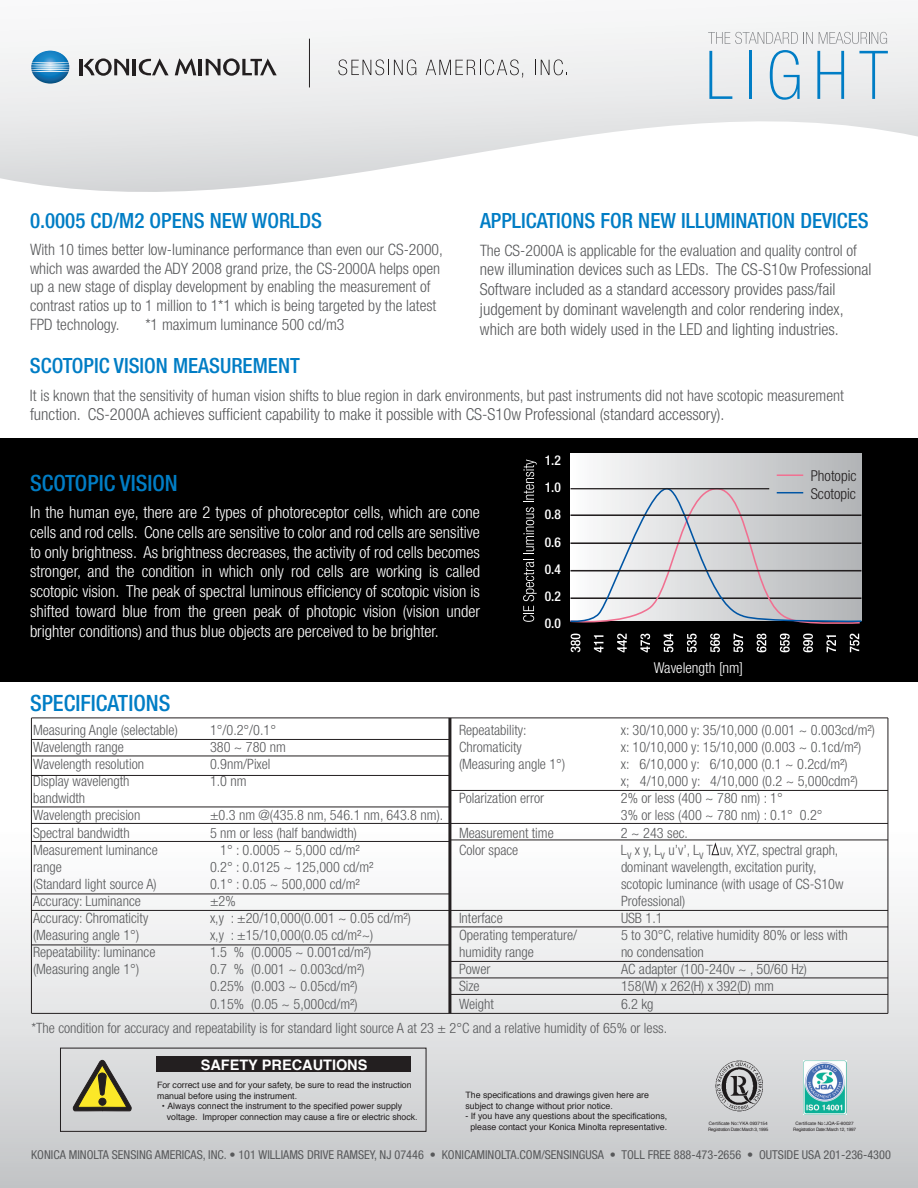
<style>
.page{position:relative;width:918px;height:1188px;background:#fff}
.page>*{position:absolute;margin:0;border:0;box-sizing:border-box;transform-origin:0 0}
.t1{font:500 condensed 22.5px "Helvetica Neue";color:#007dc5}
.t2{font:500 condensed 21px "Helvetica Neue";color:#007dc5}
.t3{font:300 condensed 16.5px/19.8px "Helvetica Neue";color:#fff;text-align:justify}
.t4{font:300 condensed 16.5px/19.8px "Helvetica Neue";color:#58595b}
.t5{font:300 condensed 15.75px/18.9px "Helvetica Neue";color:#58595b}
.t6{font:300 condensed 15px/18px "Helvetica Neue";color:#231f20}
.t7{font:300 condensed 15px "Helvetica Neue";color:#fff}
.t8{font:700 14.55px "Helvetica";color:#fff}
.t9{font:300 condensed 14.25px/17.1px "Helvetica Neue";color:#58595b}
.t10{font:500 condensed 13.5px/27.3px "Helvetica Neue";color:#fff;text-align:justify}
.t11{font:condensed 12.3px "Helvetica Neue";color:#58595b}
.t12{font:8.85px/10.5px "Helvetica";color:#231f20}
.t13{font:4.65px/6px "Helvetica";letter-spacing:-.05em;color:#231f20}
.s1{font-family:"Hira Kaku Pro W6"}
</style>
<div class="page">
<div style="left:0;top:683px;width:918px;height:505px;background:linear-gradient(to bottom,#fff,#cbcdcf)"></div>
<div style="left:0;top:439px;width:918px;height:243px;background:#000"></div>
<div style="left:571px;top:454px;width:290px;height:167px;background:linear-gradient(to right,#fcfcfd,#b2b4b7)"></div>
<svg style="left:523px;top:460px;width:14px;height:162px"></svg>
<hr style="left:777px;top:474px;width:26px;height:2px;background:#f17091">
<svg style="left:570px;top:487px;width:292px;height:165px"></svg>
<hr style="left:31px;top:739px;width:419px;height:1px;background:#231f20">
<hr style="left:32px;top:718px;width:856px;height:1px;background:#231f20">
<hr style="left:32px;top:1013px;width:856px;height:1px;background:#231f20">
<hr style="left:888px;top:718px;width:1px;height:295px;background:#231f20">
<hr style="left:448px;top:718px;width:3px;height:295px;background:#231f20">
<hr style="left:31px;top:718px;width:1px;height:295px;background:#231f20">
<hr style="left:31px;top:756px;width:419px;height:1px;background:#231f20">
<hr style="left:31px;top:775px;width:419px;height:1px;background:#231f20">
<hr style="left:31px;top:807px;width:419px;height:1px;background:#231f20">
<hr style="left:31px;top:841px;width:419px;height:1px;background:#231f20">
<hr style="left:31px;top:823px;width:419px;height:1px;background:#231f20">
<hr style="left:31px;top:894px;width:419px;height:1px;background:#231f20">
<hr style="left:31px;top:910px;width:419px;height:1px;background:#231f20">
<hr style="left:31px;top:945px;width:419px;height:1px;background:#231f20">
<hr style="left:450px;top:790px;width:438px;height:1px;background:#231f20">
<hr style="left:450px;top:823px;width:438px;height:1px;background:#231f20">
<hr style="left:450px;top:840px;width:438px;height:1px;background:#231f20">
<hr style="left:450px;top:927px;width:438px;height:1px;background:#231f20">
<hr style="left:450px;top:961px;width:438px;height:1px;background:#231f20">
<hr style="left:450px;top:978px;width:438px;height:1px;background:#231f20">
<hr style="left:450px;top:910px;width:438px;height:1px;background:#231f20">
<hr style="left:450px;top:994px;width:438px;height:1px;background:#231f20">
<svg style="left:712px;top:843px;width:7px;height:12px"></svg>
<div style="left:60px;top:1048px;width:366px;height:84px;border:1px solid #231f20"></div>
<svg style="left:73px;top:1060px;width:59px;height:51px"></svg>
<div style="left:99px;top:1098px;width:7px;height:7px;background:#231f20;border-radius:50%"></div>
<div style="left:99px;top:1098px;width:7px;height:7px;border:1px solid #231f20;border-radius:50%"></div>
<div style="left:157px;top:1056px;width:254px;height:16px;background:#231f20"></div>
<img style="left:709px;top:1058px;width:59px;height:56px">
<img style="left:803px;top:1060px;width:43px;height:55px">
<svg style="left:0;top:18px;width:918px;height:174px"></svg>
<img style="left:31px;top:51px;width:38px;height:33px">
<hr style="left:79px;top:59px;width:3px;height:16px;background:#231f20">
<hr style="left:133px;top:59px;width:3px;height:16px;background:#231f20">
<hr style="left:199px;top:59px;width:3px;height:16px;background:#231f20">
<svg style="left:139px;top:58px;width:30px;height:17px"></svg>
<svg style="left:84px;top:58px;width:45px;height:18px"></svg>
<svg style="left:206px;top:58px;width:71px;height:18px"></svg>
<svg style="left:175px;top:58px;width:21px;height:17px"></svg>
<svg style="left:338px;top:59px;width:78px;height:16px"></svg>
<svg style="left:426px;top:59px;width:97px;height:19px"></svg>
<svg style="left:535px;top:59px;width:32px;height:16px"></svg>
<hr style="left:309px;top:39px;width:1px;height:48px;background:#231f20">
<svg style="left:708px;top:32px;width:90px;height:12px"></svg>
<svg style="left:804px;top:32px;width:9px;height:12px"></svg>
<svg style="left:819px;top:32px;width:68px;height:12px"></svg>
<svg style="left:709px;top:51px;width:23px;height:48px"></svg>
<hr style="left:749px;top:51px;width:3px;height:48px;background:#007dc5">
<svg style="left:770px;top:50px;width:30px;height:50px"></svg>
<svg style="left:817px;top:51px;width:27px;height:48px"></svg>
<svg style="left:859px;top:51px;width:29px;height:48px"></svg>
<p class="t2" style="left:30px;top:208px;width:294px">0.0005 CD/M2 OPENS NEW WORLDS</p>
<p class="t5" style="left:30px;top:239px;width:414px">With 10 times better low-luminance performance than even our CS-2000, which was awarded the ADY 2008 grand prize, the CS-2000A helps open up a new stage of display development by enabling the measurement of contrast ratios up to 1 million to 1*1 which is being targeted by the latest FPD technology.</p>
<p class="t5" style="left:145px;top:315px;width:201px">*1 maximum luminance 500 cd/m3</p>
<p class="t2" style="left:480px;top:208px;width:390px">APPLICATIONS FOR NEW ILLUMINATION DEVICES</p>
<p class="t5" style="left:480px;top:240px;width:378px">The CS-2000A is applicable for the evaluation and quality control of</p>
<p class="t4" style="left:480px;top:259px;width:393px">new illumination devices such as LEDs. The CS-S10w Professional Software included as a standard accessory provides pass/fail judgement by dominant wavelength and color rendering index, which are both widely used in the LED and lighting industries.</p>
<p class="t2" style="left:30px;top:353px;width:271px">SCOTOPIC VISION MEASUREMENT</p>
<p class="t5" style="left:30px;top:385px;width:815px">It is known that the sensitivity of human vision shifts to blue region in dark environments, but past instruments did not have scotopic measurement</p>
<p class="t4" style="left:30px;top:405px;width:696px">function. CS-2000A achieves sufficient capability to make it possible with CS-S10w Professional (standard accessory).</p>
<p class="t1" style="left:30px;top:469px;width:149px">SCOTOPIC VISION</p>
<p class="t3" style="left:30px;top:502px;width:452px">In the human eye, there are 2 types of photoreceptor cells, which are cone cells and rod cells. Cone cells are sensitive to color and rod cells are sensitive to only brightness. As brightness decreases, the activity of rod cells becomes stronger, and the condition in which only rod cells are working is called scotopic vision. The peak of spectral luminous efficiency of scotopic vision is shifted toward blue from the green peak of photopic vision (vision under brighter conditions) and thus blue objects are perceived to be brighter.</p>
<p class="t10" style="left:545px;top:446px;width:18px">1.2<br>1.0<br>0.8<br>0.6<br>0.4<br>0.2<br>0.0</p>
<p class="t1" style="left:30px;top:690px;width:142px">SPECIFICATIONS</p>
<p class="t9" style="left:33px;top:721px;width:146px">Measuring Angle (selectable)<br>Wavelength range<br>Wavelength resolution<br>Display wavelength bandwidth<br>Wavelength precision<br>Spectral bandwidth<br>Measurement luminance range<br>(Standard light source A)<br>Accuracy: Luminance<br>Accuracy: Chromaticity (Measuring angle 1°)<br>Repeatability: luminance (Measuring angle 1°)</p>
<p class="t9" style="left:210px;top:721px;width:77px">1°/0.2°/0.1°<br>380 ~ 780 nm<br>0.9nm/Pixel<br>1.0 nm</p>
<p class="t9" style="left:210px;top:807px;width:235px">±0.3 nm @(435.8 nm, 546.1 nm, 643.8 nm).</p>
<p class="t9" style="left:210px;top:824px;width:148px">5 nm or less (half bandwidth)</p>
<p class="t9" style="left:220px;top:841px;width:141px">1° : 0.0005 ~ 5,000 cd/m²</p>
<p class="t9" style="left:210px;top:858px;width:165px">0.2° : 0.0125 ~ 125,000 cd/m²</p>
<p class="t9" style="left:210px;top:875px;width:152px">0.1° : 0.05 ~ 500,000 cd/m²</p>
<p class="t9" style="left:210px;top:892px;width:27px">±2%</p>
<p class="t9" style="left:210px;top:909px;width:203px">x,y : ±20/10,000(0.001 ~ 0.05 cd/m²)</p>
<p class="t9" style="left:210px;top:926px;width:165px">x,y : ±15/10,000(0.05 cd/m²~)</p>
<p class="t9" style="left:210px;top:944px;width:163px">1.5 % (0.0005 ~ 0.001cd/m²)</p>
<p class="t9" style="left:210px;top:961px;width:156px">0.7 % (0.001 ~ 0.003cd/m²)</p>
<p class="t9" style="left:210px;top:978px;width:149px">0.25% (0.003 ~ 0.05cd/m²)</p>
<p class="t9" style="left:210px;top:995px;width:149px">0.15% (0.05 ~ 5,000cd/m²)</p>
<p class="t9" style="left:459px;top:721px;width:108px">Repeatability:<br>Chromaticity (Measuring angle 1°)</p>
<p class="t9" style="left:459px;top:790px;width:87px">Polarization error</p>
<p class="t9" style="left:459px;top:824px;width:96px">Measurement time<br>Color space</p>
<p class="t9" style="left:459px;top:909px;width:120px">Interface<br>Operating temperature/ humidity range<br>Power<br>Size<br>Weight</p>
<p class="t7" style="left:654px;top:659px;width:91px">Wavelength [nm]</p>
<p class="t6" style="left:811px;top:466px;width:47px">Photopic<br>Scotopic</p>
<p class="t9" style="left:621px;top:721px;width:256px">x: 30/10,000 y: 35/10,000 (0.001 ~ 0.003cd/m²) x: 10/10,000 y: 15/10,000 (0.003 ~ 0.1cd/m²)<br>x: 6/10,000 y: 6/10,000 (0.1 ~ 0.2cd/m²)<br>x; 4/10,000 y: 4/10,000 (0.2 ~ 5,000cdm²)<br>2% or less (400 ~ 780 nm) : 1°<br>3% or less (400 ~ 780 nm) : 0.1° 0.2°<br>2 ~ 243 sec.<br>L<sub>v</sub> x y, L<sub>v</sub> u’v’, L<sub>v</sub> T uv, XYZ, spectral graph, dominant wavelength, excitation purity,<br>scotopic luminance (with usage of CS-S10w<br>Professional)<br>USB 1.1<br>5 to 30°C, relative humidity 80% or less with<br>no condensation<br>AC adapter (100-240v ~ , 50/60 Hz)<br>158(W) x 262(H) x 392(D) mm<br>6.2 kg</p>
<p class="t9" style="left:32px;top:1020px;width:637px">*The condition for accuracy and repeatability is for standard light source A at 23 ± 2°C and a relative humidity of 65% or less.</p>
<p class="t8" style="left:201px;top:1053px;width:168px">SAFETY PRECAUTIONS</p>
<p class="t12" style="left:157px;top:1080px;width:256px">For correct use and for your safety, be sure to read the instruction manual before using the instrument.</p>
<p class="t12" style="left:167px;top:1101px;width:252px;text-indent:-5px">• Always connect the instrument to the specified power supply voltage. Improper connection may cause a fire or electric shock.</p>
<p class="t12" style="left:466px;top:1090px;width:185px">The specifications and drawings given here are subject to change without prior notice.</p>
<p class="t12" style="left:466px;top:1111px;width:203px;text-align:center">- If you have any questions about the specifications, please contact your Konica Minolta representative.</p>
<p class="t13" style="left:708px;top:1121px;width:62px">Certificate No<span class="s1">：</span>YKA 0937154<br>Registration Date<span class="s1">：</span>March 3, 1995</p>
<p class="t13" style="left:793px;top:1121px;width:64px;text-align:center">Certificate No<span class="s1">：</span>JQA-E-80027<br>Registration Date<span class="s1">：</span>March 12, 1997</p>
<p class="t11" style="left:31px;top:1147px;width:861px">KONICA MINOLTA SENSING AMERICAS, INC. • 101 WILLIAMS DRIVE RAMSEY, NJ 07446 • KONICAMINOLTA.COM/SENSINGUSA • TOLL FREE 888-473-2656 • OUTSIDE USA 201-236-4300</p>
</div>
